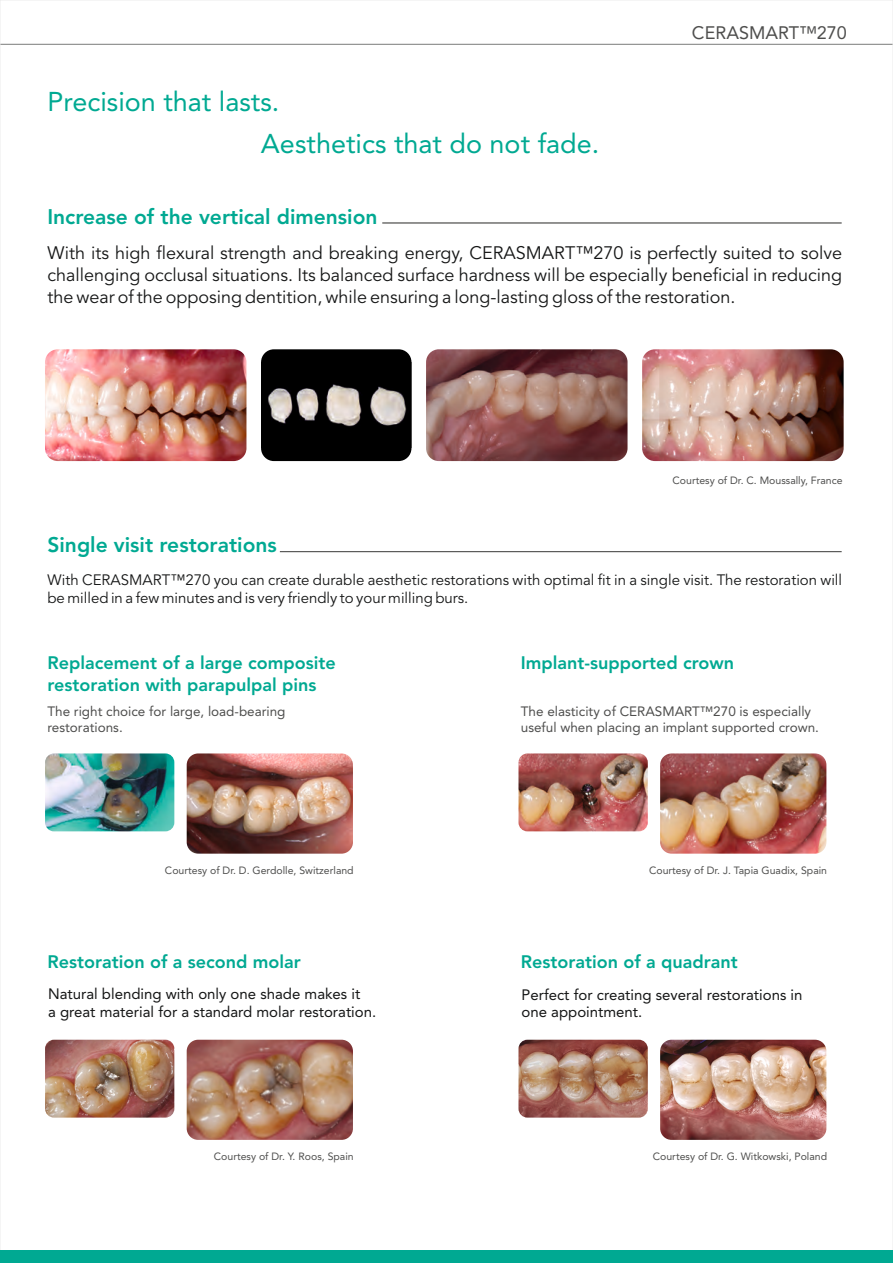
<style>
.page{position:relative;width:893px;height:1263px;background:#fff}
.page>*{position:absolute;margin:0;border:0;box-sizing:border-box;transform-origin:0 0}
.t1{font:27px/41.5px "Avenir LT Std";color:#00a992}
.t2{font:800 21px "Avenir LT Std";color:#00a992}
.t3{font:18px/21.8px "Avenir LT Std";color:#151616;text-align:justify}
.t4{font:800 18px/21.6px "Avenir LT Std";color:#00a992}
.t5{font:18px "Avenir LT Std";color:#4e4e4d}
.t6{font:15px/18.1px "Avenir LT Std";color:#151616}
.t7{font:15px/17.9px "Avenir LT Std";color:#151616}
.t8{font:13.5px/16px "Avenir LT Std";color:#4e4e4d}
.t9{font:10.5px "Avenir LT Std";color:#4e4e4d}
</style>
<div class="page">
<svg style="left:2px;top:43px;width:889px;height:2px;background:#bcbcbc"></svg>
<div style="left:0;top:1250px;width:893px;height:13px;background:#00a992"></div>
<hr style="left:382px;top:223px;width:460px;height:1px;background:#4e4e4d">
<img style="left:45px;top:349px;width:201px;height:112px;border-radius:13px">
<div style="left:261px;top:349px;width:150px;height:112px;background:#000;border-radius:13px"></div>
<img style="left:268px;top:384px;width:139px;height:43px">
<img style="left:426px;top:349px;width:201px;height:112px">
<img style="left:642px;top:349px;width:202px;height:112px;border-radius:13px">
<hr style="left:280px;top:551px;width:562px;height:1px;background:#4e4e4d">
<img style="left:45px;top:753px;width:129px;height:78px;border-radius:9px">
<img style="left:187px;top:753px;width:166px;height:101px;border-radius:11px">
<img style="left:45px;top:1040px;width:129px;height:77px;border-radius:9px">
<img style="left:187px;top:1040px;width:166px;height:100px">
<img style="left:518px;top:753px;width:130px;height:78px;border-radius:9px">
<img style="left:660px;top:753px;width:166px;height:101px;border-radius:11px">
<img style="left:518px;top:1040px;width:130px;height:77px;border-radius:9px">
<img style="left:660px;top:1040px;width:166px;height:100px;border-radius:11px">
<h1 class="t1" style="left:261px;top:84px;width:340px;text-indent:-214px">Precision that lasts.<br>Aesthetics that do not fade.</h1>
<p class="t5" style="left:692px;top:26px;width:156px">CERASMART™270</p>
<p class="t2" style="left:47px;top:208px;width:332px">Increase of the vertical dimension</p>
<p class="t3" style="left:47px;top:244px;width:796px">With its high flexural strength and breaking energy, CERASMART™270 is perfectly suited to solve challenging occlusal situations. Its balanced surface hardness will be especially beneficial in reducing the wear of the opposing dentition, while ensuring a long-lasting gloss of the restoration.</p>
<p class="t9" style="left:673px;top:476px;width:172px">Courtesy of Dr. C. Moussally, France</p>
<p class="t2" style="left:47px;top:536px;width:231px">Single visit restorations</p>
<p class="t6" style="left:47px;top:572px;width:796px">With CERASMART™270 you can create durable aesthetic restorations with optimal fit in a single visit. The restoration will be milled in a few minutes and is very friendly to your milling burs.</p>
<p class="t4" style="left:47px;top:654px;width:290px">Replacement of a large composite restoration with parapulpal pins</p>
<p class="t8" style="left:47px;top:704px;width:240px">The right choice for large, load-bearing restorations.</p>
<p class="t4" style="left:521px;top:653px;width:215px">Implant-supported crown</p>
<p class="t8" style="left:521px;top:704px;width:300px">The elasticity of CERASMART™270 is especially useful when placing an implant supported crown.</p>
<p class="t9" style="left:165px;top:866px;width:190px">Courtesy of Dr. D. Gerdolle, Switzerland</p>
<p class="t9" style="left:649px;top:866px;width:180px">Courtesy of Dr. J. Tapia Guadix, Spain</p>
<p class="t4" style="left:47px;top:952px;width:255px">Restoration of a second molar</p>
<p class="t7" style="left:48px;top:987px;width:330px">Natural blending with only one shade makes it<br>a great material for a standard molar restoration.</p>
<p class="t4" style="left:521px;top:952px;width:218px">Restoration of a quadrant</p>
<p class="t7" style="left:521px;top:987px;width:283px">Perfect for creating several restorations in one appointment.</p>
<p class="t9" style="left:214px;top:1152px;width:141px">Courtesy of Dr. Y. Roos, Spain</p>
<p class="t9" style="left:653px;top:1152px;width:176px">Courtesy of Dr. G. Witkowski, Poland</p>
</div>
